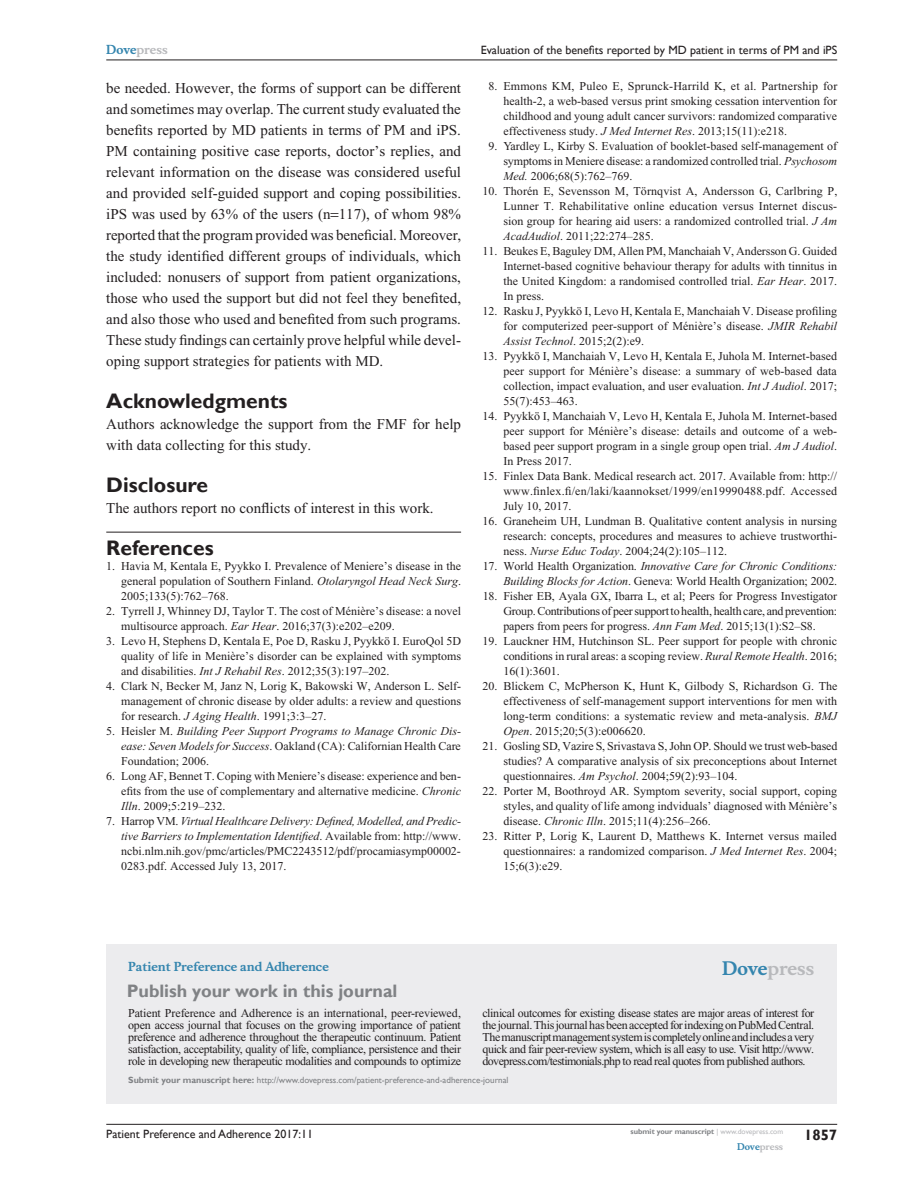
<style>
.page{position:relative;width:918px;height:1188px;background:#fff}
.page>*{position:absolute;margin:0;border:0;box-sizing:border-box;transform-origin:0 0}
.RefH{font:700 21px "Gill Sans";color:#231f20}
.PromBx-H1{font:700 18px "Gill Sans";color:#808285}
.PromBx-Brand{font:700 18px "Musee";color:#b8b9bc}
.TxF{font:15px/21px "Times New Roman";color:#231f20;text-align:justify}
.t1{font:700 15px "Gill Sans";color:#231f20}
.RefNL2{font:12px/15px "Times New Roman";color:#231f20;text-align:justify}
.RefNL1{font:12px/15px "Times New Roman";color:#231f20;text-align:justify}
.PromBx-Tx{font:12px/12px "Times New Roman";letter-spacing:-.045em;color:#231f20;text-align:justify}
.RefNL1-2{font:italic 12px/15px "Times New Roman";color:#231f20;text-align:justify}
.t2{font:12px "Gill Sans";color:#231f20}
.PromBx-JrnlName{font:700 12px "Musee";color:#3485ae}
.t3{font:700 12px "Musee";color:#b8b9bc}
.PromBx-SubmitMssWebA{font:9px "Gill Sans";color:#808285}
.t4{font:700 9px "Musee";color:#b8b9bc}
.t5{font:700 7.5px "Gill Sans";color:#808285}
.s1{color:#3485ae}
.s2{font-style:italic}
.s3{font-style:normal}
.s4{font-weight:700}
.s5{font-weight:400;color:#b8b9bc}
</style>
<div class="page">
<div style="left:106px;top:944px;width:731px;height:159px;background:#ececee"></div>
<hr style="left:106px;top:1124px;width:731px;height:1px;background:#231f20">
<hr style="left:106px;top:60px;width:731px;height:1px;background:#231f20">
<hr style="left:106px;top:532px;width:355px;height:1px;background:#231f20">
<p class="t3" style="left:106px;top:43px;width:63px"><span class="s1">Dove</span>press</p>
<p class="TxF" style="left:106px;top:77px;width:357px">be needed. However, the forms of support can be different and sometimes may overlap. The current study evaluated the benefits reported by MD patients in terms of PM and iPS.<br>PM containing positive case reports, doctor’s replies, and relevant information on the disease was considered useful and provided self-guided support and coping possibilities. iPS was used by 63% of the users (n 117), of whom 98% reported that the program provided was beneficial. Moreover, the study identified different groups of individuals, which included: nonusers of support from patient organizations, those who used the support but did not feel they benefited, and also those who used and benefited from such programs.<br>These study findings can certainly prove helpful while devel&shy;oping support strategies for patients with MD.</p>
<h1 class="RefH" style="left:106px;top:388px;width:183px">Acknowledgments</h1>
<p class="TxF" style="left:106px;top:413px;width:356px">Authors acknowledge the support from the FMF for help with data collecting for this study.</p>
<h1 class="RefH" style="left:106px;top:472px;width:103px">Disclosure</h1>
<p class="TxF" style="left:106px;top:497px;width:329px">The authors report no conflicts of interest in this work.</p>
<p class="RefH" style="left:106px;top:535px;width:109px">References</p>
<p class="RefNL1" style="left:121px;top:559px;width:341px;text-indent:-15px">1. Havia M, Kentala E, Pyykko I. Prevalence of Meniere’s disease in the general population of Southern Finland. <span class="s2">Otolaryngol Head Neck Surg</span>.<br>2005;133(5):762–768.</p>
<p class="RefNL1" style="left:121px;top:604px;width:341px;text-indent:-15px">2. Tyrrell J, Whinney DJ, Taylor T. The cost of Ménière’s disease: a novel multisource approach. <span class="s2">Ear Hear</span>. 2016;37(3):e202–e209.</p>
<p class="RefNL1" style="left:121px;top:634px;width:341px;text-indent:-15px">3. Levo H, Stephens D, Kentala E, Poe D, Rasku J, Pyykkö I. EuroQol 5D quality of life in Menière’s disorder can be explained with symptoms and disabilities. <span class="s2">Int J Rehabil Res</span>. 2012;35(3):197–202.</p>
<p class="RefNL1" style="left:121px;top:679px;width:341px;text-indent:-15px">4. Clark N, Becker M, Janz N, Lorig K, Bakowski W, Anderson L. Self&shy;management of chronic disease by older adults: a review and questions for research. <span class="s2">J Aging Health</span>. 1991;3:3–27.</p>
<p class="RefNL1-2" style="left:121px;top:724px;width:341px;text-indent:-15px"><span class="s3">5. Heisler M.</span> Building Peer Support Programs to Manage Chronic Dis&shy;ease: Seven Models for Success<span class="s3">. Oakland (CA): Californian Health Care Foundation; 2006.</span></p>
<p class="RefNL1" style="left:121px;top:769px;width:341px;text-indent:-15px">6. Long AF, Bennet T. Coping with Meniere’s disease: experience and ben&shy;efits from the use of complementary and alternative medicine. <span class="s2">Chronic Illn</span>. 2009;5:219–232.</p>
<p class="RefNL1" style="left:121px;top:814px;width:341px;text-indent:-15px">7. Harrop VM. <span class="s2">Virtual Healthcare Delivery: Defined, Modelled, and Predic&shy;tive Barriers to Implementation Identified</span>. Available from: http://www. ncbi.nlm.nih.gov/pmc/articles/PMC2243512/pdf/procamiasymp00002- 0283.pdf. Accessed July 13, 2017.</p>
<p class="t2" style="left:481px;top:43px;width:358px">Evaluation of the benefits reported by MD patient in terms of PM and iPS</p>
<p class="RefNL2" style="left:503px;top:79px;width:335px;text-indent:-15px">8. Emmons KM, Puleo E, Sprunck-Harrild K, et al. Partnership for health-2, a web-based versus print smoking cessation intervention for childhood and young adult cancer survivors: randomized comparative effectiveness study. <span class="s2">J Med Internet Res</span>. 2013;15(11):e218.</p>
<p class="RefNL2" style="left:503px;top:139px;width:335px;text-indent:-15px">9. Yardley L, Kirby S. Evaluation of booklet-based self-management of symptoms in Meniere disease: a randomized controlled trial. <span class="s2">Psychosom Med.</span> 2006;68(5):762–769.</p>
<p class="RefNL2" style="left:503px;top:184px;width:336px;text-indent:-21px">10. Thorén E, Sevensson M, Törnqvist A, Andersson G, Carlbring P, Lunner T. Rehabilitative online education versus Internet discus&shy;sion group for hearing aid users: a randomized controlled trial. <span class="s2">J Am AcadAudiol</span>. 2011;22:274–285.</p>
<p class="RefNL2" style="left:503px;top:244px;width:335px;text-indent:-21px">11. Beukes E, Baguley DM, Allen PM, Manchaiah V, Andersson G. Guided Internet-based cognitive behaviour therapy for adults with tinnitus in the United Kingdom: a randomised controlled trial. <span class="s2">Ear Hear</span>. 2017.<br>In press.</p>
<p class="RefNL2" style="left:503px;top:304px;width:335px;text-indent:-21px">12. Rasku J, Pyykkö I, Levo H, Kentala E, Manchaiah V. Disease profiling for computerized peer-support of Ménière’s disease. <span class="s2">JMIR Rehabil Assist Technol</span>. 2015;2(2):e9.</p>
<p class="RefNL2" style="left:503px;top:349px;width:335px;text-indent:-21px">13. Pyykkö I, Manchaiah V, Levo H, Kentala E, Juhola M. Internet-based peer support for Ménière’s disease: a summary of web-based data collection, impact evaluation, and user evaluation. <span class="s2">Int J Audiol</span>. 2017; 55(7):453–463.</p>
<p class="RefNL2" style="left:503px;top:409px;width:335px;text-indent:-21px">14. Pyykkö I, Manchaiah V, Levo H, Kentala E, Juhola M. Internet-based peer support for Ménière’s disease: details and outcome of a web&shy;based peer support program in a single group open trial. <span class="s2">Am J Audiol</span>.<br>In Press 2017.</p>
<p class="RefNL2" style="left:503px;top:469px;width:335px;text-indent:-21px">15. Finlex Data Bank. Medical research act. 2017. Available from: http:// www.finlex.fi/en/laki/kaannokset/1999/en19990488.pdf. Accessed July 10, 2017.</p>
<p class="RefNL2" style="left:503px;top:514px;width:335px;text-indent:-21px">16. Graneheim UH, Lundman B. Qualitative content analysis in nursing research: concepts, procedures and measures to achieve trustworthi&shy;ness. <span class="s2">Nurse Educ Today</span>. 2004;24(2):105–112.</p>
<p class="RefNL2" style="left:483px;top:559px;width:356px;text-align:right">17. World Health Organization. <span class="s2">Innovative Care for Chronic Conditions:<br>Building Blocks for Action</span>. Geneva: World Health Organization; 2002.</p>
<p class="RefNL2" style="left:503px;top:589px;width:335px;text-indent:-21px">18. Fisher EB, Ayala GX, Ibarra L, et al; Peers for Progress Investigator Group. Contributions of peer support to health, health care, and prevention: papers from peers for progress. <span class="s2">Ann Fam Med</span>. 2015;13(1):S2–S8.</p>
<p class="RefNL2" style="left:503px;top:634px;width:335px;text-indent:-21px">19. Lauckner HM, Hutchinson SL. Peer support for people with chronic conditions in rural areas: a scoping review. <span class="s2">Rural Remote Health</span>. 2016; 16(1):3601.</p>
<p class="RefNL2" style="left:503px;top:679px;width:336px;text-indent:-21px">20. Blickem C, McPherson K, Hunt K, Gilbody S, Richardson G. The effectiveness of self-management support interventions for men with long-term conditions: a systematic review and meta-analysis. <span class="s2">BMJ Open</span>. 2015;20;5(3):e006620.</p>
<p class="RefNL2" style="left:503px;top:739px;width:336px;text-indent:-21px">21. Gosling SD, Vazire S, Srivastava S, John OP. Should we trust web-based studies? A comparative analysis of six preconceptions about Internet questionnaires. <span class="s2">Am Psychol</span>. 2004;59(2):93–104.</p>
<p class="RefNL2" style="left:503px;top:784px;width:335px;text-indent:-21px">22. Porter M, Boothroyd AR. Symptom severity, social support, coping styles, and quality of life among indviduals’ diagnosed with Ménière’s disease. <span class="s2">Chronic Illn</span>. 2015;11(4):256–266.</p>
<p class="RefNL2" style="left:503px;top:829px;width:335px;text-indent:-21px">23. Ritter P, Lorig K, Laurent D, Matthews K. Internet versus mailed questionnaires: a randomized comparison. <span class="s2">J Med Internet Res</span>. 2004; 15;6(3):e29.</p>
<p class="PromBx-JrnlName" style="left:128px;top:959px;width:202px">Patient Preference and Adherence</p>
<p class="PromBx-H1" style="left:127px;top:980px;width:272px">Publish your work in this journal</p>
<p class="PromBx-Brand" style="left:722px;top:958px;width:94px"><span class="s1">Dove</span>press</p>
<p class="PromBx-Tx" style="left:128px;top:1007px;width:334px">Patient Preference and Adherence is an international, peer-reviewed, open access journal that focuses on the growing importance of patient preference and adherence throughout the therapeutic continuum. Patient satisfaction, acceptability, quality of life, compliance, persistence and their role in developing new therapeutic modalities and compounds to optimize</p>
<p class="PromBx-Tx" style="left:482px;top:1007px;width:333px">clinical outcomes for existing disease states are major areas of interest for the journal. This journal has been accepted for indexing on PubMed Central.<br>The manuscript management system is completely online and includes a very quick and fair peer-review system, which is all easy to use. Visit http://www. dovepress.com/testimonials.php to read real quotes from published authors.</p>
<p class="PromBx-SubmitMssWebA" style="left:128px;top:1075px;width:382px"><span class="s4">Submit your manuscript here:</span> http://www.dovepress.com/patient-preference-and-adherence-journal</p>
<p class="t2" style="left:106px;top:1127px;width:209px">Patient Preference and Adherence 2017:11</p>
<p class="t5" style="left:631px;top:1127px;width:154px">submit your manuscript <span class="s5">| www.dovepress.com</span></p>
<p class="t4" style="left:737px;top:1141px;width:48px"><span class="s1">Dove</span>press</p>
<p class="t1" style="left:804px;top:1126px;width:35px">1857</p>
</div>
